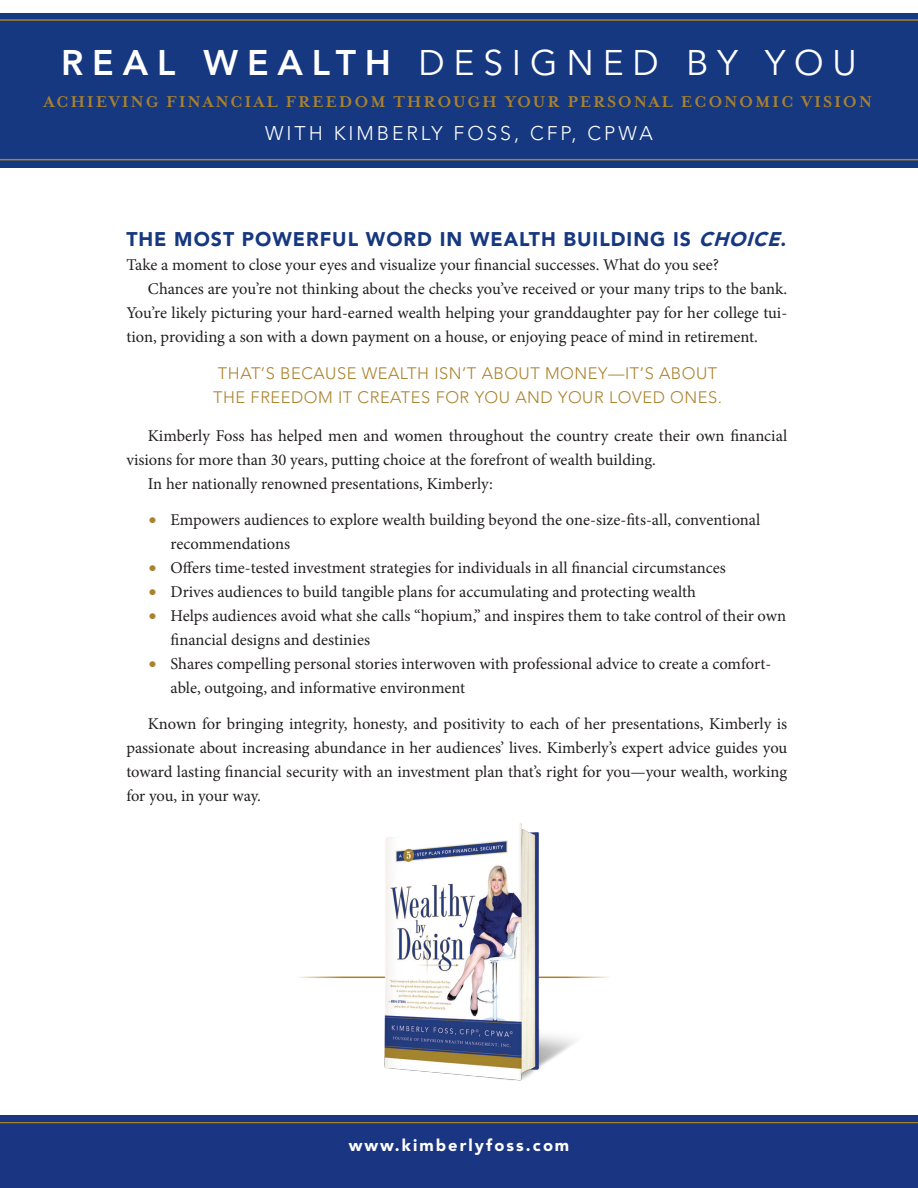
<style>
.page{position:relative;width:918px;height:1188px;background:#fff}
.page>*{position:absolute;margin:0;border:0;box-sizing:border-box;transform-origin:0 0}
.t1{font:35.4px "Avenir";letter-spacing:.25em;color:#fff}
.t2{font:900 19.65px "Avenir LT Std";letter-spacing:.05em;color:#163880}
.t3{font:300 19.65px "Avenir LT Std";letter-spacing:.15em;color:#fff}
.t4{font:700 18px "Mrs Eaves";letter-spacing:.1em;color:#aa822c}
.txt{font:16.5px/24px "Minion Pro";letter-spacing:-.005em;color:#231f20}
.txt-2{font:300 16.5px "Avenir";letter-spacing:.03em;color:#aa822c}
.txt1{font:16.5px "Minion Pro";color:#231f20}
.t5{font:900 16.5px "Avenir";letter-spacing:.125em;color:#fff}
.s1{font-weight:800}
.s2{font-style:italic}
.s3{color:#aa822c}
</style>
<div class="page">
<div style="left:0;top:13px;width:918px;height:155px;background:#163880"></div>
<hr style="left:0;top:159px;width:918px;height:1px;background:#aa822c">
<hr style="left:0;top:19px;width:918px;height:2px;background:#aa822c">
<div style="left:0;top:1115px;width:918px;height:73px;background:#1a3582"></div>
<hr style="left:0;top:1122px;width:918px;height:1px;background:#aa822c">
<hr style="left:518px;top:977px;width:93px;height:1px;background:#aa822c">
<hr style="left:296px;top:977px;width:92px;height:1px;background:#aa822c">
<img style="left:373px;top:823px;width:218px;height:258px">
<h1 class="t1" style="left:61px;top:42px;width:797px"><span class="s1">REAL WEALTH</span> DESIGNED BY YOU</h1>
<p class="t4" style="left:44px;top:91px;width:830px">ACHIEVING FINANCIAL FREEDOM THROUGH YOUR PERSONAL ECONOMIC VISION</p>
<p class="t3" style="left:265px;top:122px;width:389px">WITH KIMBERLY FOSS, CFP, CPWA</p>
<p class="t2" style="left:126px;top:227px;width:661px">THE MOST POWERFUL WORD IN WEALTH BUILDING IS <span class="s2">CHOICE</span>.</p>
<p class="txt1" style="left:126px;top:254px;width:594px">Take a moment to close your eyes and visualize your financial successes. What do you see?</p>
<p class="txt" style="left:126px;top:277px;width:662px;text-align:justify;text-indent:22px">Chances are you’re not thinking about the checks you’ve received or your many trips to the bank.<br>You’re likely picturing your hard-earned wealth helping your granddaughter pay for her college tui&shy;tion, providing a son with a down payment on a house, or enjoying peace of mind in retirement.</p>
<p class="txt-2" style="left:218px;top:364px;width:501px">THAT’S BECAUSE WEALTH ISN’T ABOUT MONEY—IT’S ABOUT</p>
<p class="txt-2" style="left:213px;top:388px;width:510px">THE FREEDOM IT CREATES FOR YOU AND YOUR LOVED ONES.</p>
<p class="txt" style="left:126px;top:424px;width:662px;text-indent:22px">Kimberly Foss has helped men and women throughout the country create their own financial visions for more than 30 years, putting choice at the forefront of wealth building.</p>
<p class="txt" style="left:148px;top:472px;width:347px">In her nationally renowned presentations, Kimberly:</p>
<p class="txt" style="left:171px;top:508px;width:591px;text-indent:-22px"><span class="s3">•</span> Empowers audiences to explore wealth building beyond the one-size-fits-all, conventional recommendations</p>
<p class="txt" style="left:149px;top:556px;width:578px"><span class="s3">•</span> Offers time-tested investment strategies for individuals in all financial circumstances</p>
<p class="txt" style="left:149px;top:580px;width:549px"><span class="s3">•</span> Drives audiences to build tangible plans for accumulating and protecting wealth</p>
<p class="txt" style="left:171px;top:604px;width:617px;text-indent:-22px"><span class="s3">•</span> Helps audiences avoid what she calls “hopium,” and inspires them to take control of their own financial designs and destinies</p>
<p class="txt" style="left:171px;top:652px;width:602px;text-indent:-22px"><span class="s3">•</span> Shares compelling personal stories interwoven with professional advice to create a comfort&shy;able, outgoing, and informative environment</p>
<p class="txt" style="left:126px;top:712px;width:663px;text-align:justify;text-indent:22px">Known for bringing integrity, honesty, and positivity to each of her presentations, Kimberly is passionate about increasing abundance in her audiences’ lives. Kimberly’s expert advice guides you toward lasting financial security with an investment plan that’s right for you—your wealth, working for you, in your way.</p>
<p class="t5" style="left:349px;top:1135px;width:222px">www.kimberlyfoss.com</p>
</div>
